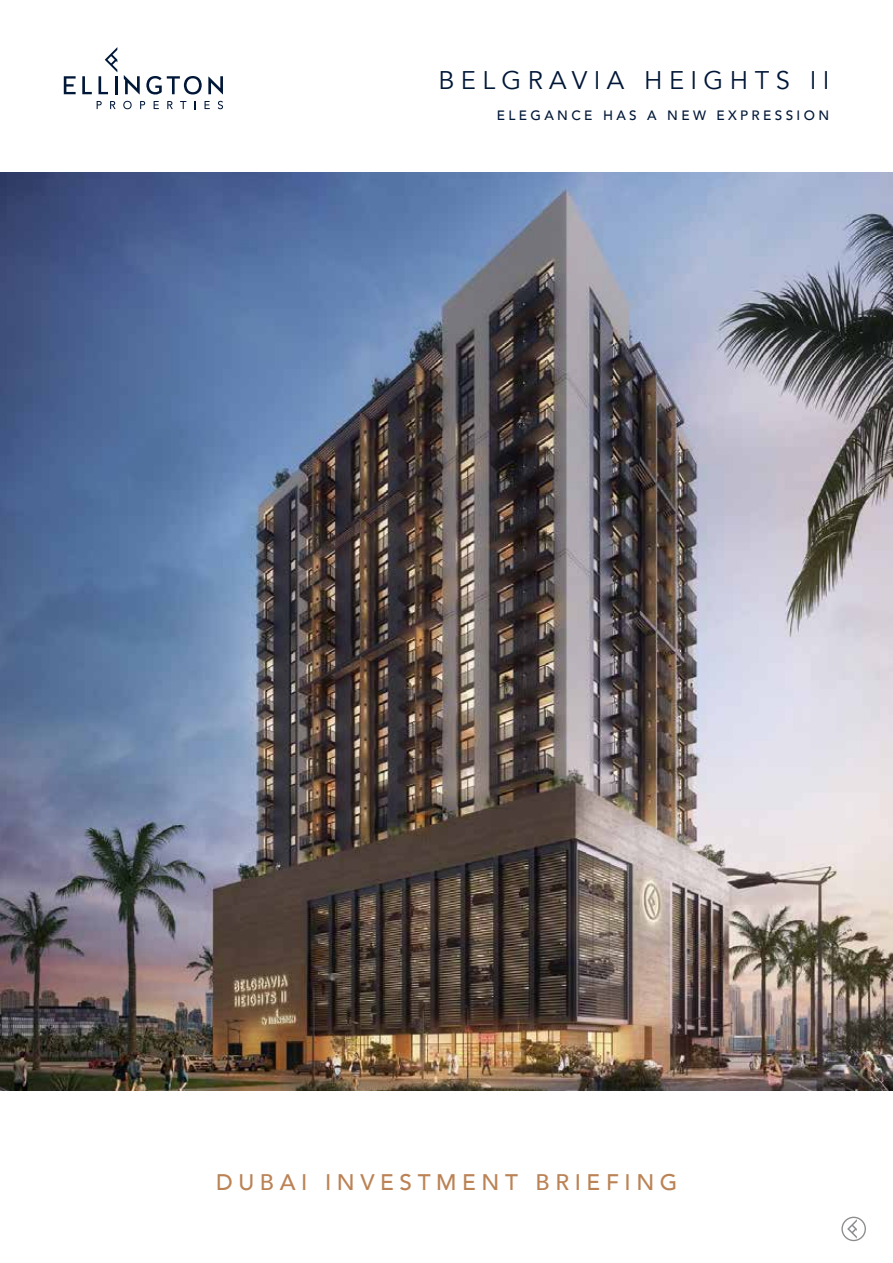
<style>
.page{position:relative;width:893px;height:1263px;background:#fff}
.page>*{position:absolute;margin:0;border:0;box-sizing:border-box;transform-origin:0 0}
.t1{font:25.5px "Avenir";letter-spacing:.25em;color:#001738}
.t2{font:500 22.5px "Avenir";letter-spacing:.25em;color:#bb8355}
.t3{font:500 13.5px "Avenir";letter-spacing:.25em;color:#001738}
</style>
<div class="page">
<img style="left:0;top:172px;width:893px;height:919px">
<svg style="left:64px;top:76px;width:12px;height:18px"></svg>
<svg style="left:82px;top:76px;width:10px;height:18px"></svg>
<svg style="left:146px;top:76px;width:56px;height:18px"></svg>
<svg style="left:124px;top:75px;width:16px;height:19px"></svg>
<svg style="left:99px;top:47px;width:18px;height:47px"></svg>
<svg style="left:208px;top:76px;width:15px;height:18px"></svg>
<svg style="left:97px;top:101px;width:5px;height:8px"></svg>
<svg style="left:110px;top:101px;width:6px;height:8px"></svg>
<svg style="left:123px;top:101px;width:9px;height:8px"></svg>
<svg style="left:140px;top:101px;width:5px;height:8px"></svg>
<svg style="left:154px;top:101px;width:5px;height:8px"></svg>
<svg style="left:167px;top:101px;width:6px;height:8px"></svg>
<svg style="left:180px;top:101px;width:6px;height:8px"></svg>
<svg style="left:194px;top:101px;width:2px;height:8px"></svg>
<svg style="left:205px;top:101px;width:5px;height:8px"></svg>
<svg style="left:218px;top:101px;width:5px;height:8px"></svg>
<svg style="left:841px;top:1217px;width:25px;height:24px"></svg>
<h1 class="t1" style="left:438px;top:65px;width:392px">BELGRAVIA HEIGHTS II</h1>
<p class="t3" style="left:497px;top:104px;width:334px">ELEGANCE HAS A NEW EXPRESSION</p>
<h2 class="t2" style="left:216px;top:1162px;width:463px">DUBAI INVESTMENT BRIEFING</h2>
</div>
